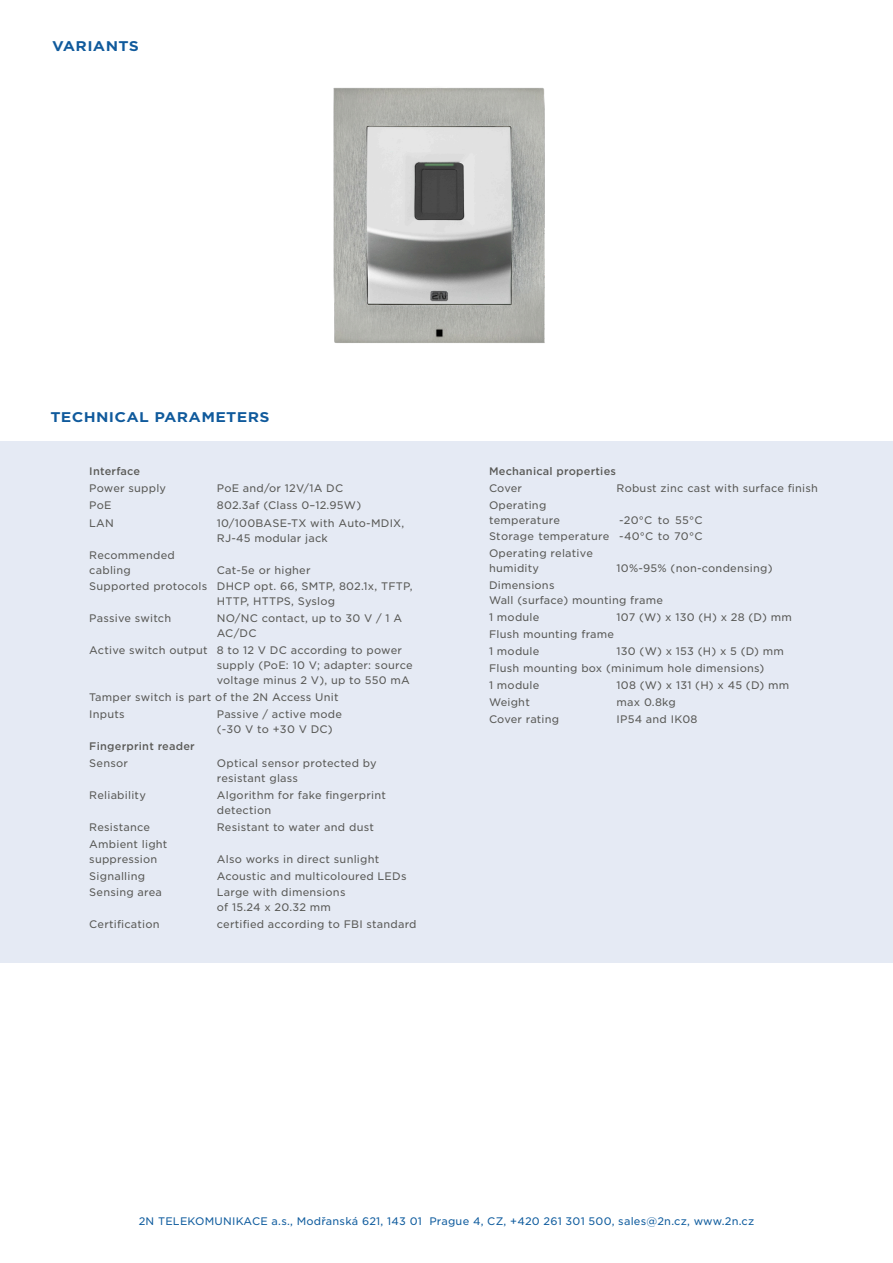
<style>
.page{position:relative;width:893px;height:1263px;background:#fff}
.page>*{position:absolute;margin:0;border:0;box-sizing:border-box;transform-origin:0 0}
.Záložky{font:700 13.5px "Gotham S Sm";letter-spacing:.02em;color:#105a9c;scale:1.11 1}
.Text_7_10{font:10.5px/15px "Gotham S Sm";letter-spacing:.02em;color:#585855}
.Text_7_10-2{font:10.5px "Gotham S Sm";letter-spacing:.02em;color:#0f5c9e}
.Text_7_10-3{font:500 10.5px "Gotham S Sm";letter-spacing:.02em;color:#585855}
</style>
<div class="page">
<div style="left:0;top:441px;width:893px;height:522px;background:#e5eaf4"></div>
<img style="left:333px;top:87px;width:212px;height:256px">
<p class="Záložky" style="left:52px;top:37px;width:80px">VARIANTS</p>
<p class="Záložky" style="left:50px;top:407px;width:199px">TECHNICAL PARAMETERS</p>
<p class="Text_7_10-3" style="left:89px;top:464px;width:52px">Interface</p>
<p class="Text_7_10" style="left:89px;top:480px;width:78px">Power supply</p>
<p class="Text_7_10" style="left:217px;top:480px;width:128px">PoE and/or 12V/1A DC</p>
<p class="Text_7_10" style="left:89px;top:498px;width:24px">PoE</p>
<p class="Text_7_10" style="left:217px;top:498px;width:146px">802.3af (Class 0–12.95W)</p>
<p class="Text_7_10" style="left:89px;top:515px;width:26px">LAN</p>
<p class="Text_7_10" style="left:217px;top:515px;width:189px">10/100BASE-TX with Auto-MDIX,<br>RJ-45 modular jack</p>
<p class="Text_7_10" style="left:89px;top:547px;width:87px">Recommended cabling</p>
<p class="Text_7_10" style="left:217px;top:562px;width:95px">Cat-5e or higher</p>
<p class="Text_7_10" style="left:89px;top:579px;width:120px">Supported protocols</p>
<p class="Text_7_10" style="left:217px;top:579px;width:197px">DHCP opt. 66, SMTP, 802.1x, TFTP,<br>HTTP, HTTPS, Syslog</p>
<p class="Text_7_10" style="left:89px;top:611px;width:83px">Passive switch</p>
<p class="Text_7_10" style="left:217px;top:611px;width:187px">NO/NC contact, up to 30 V / 1 A<br>AC/DC</p>
<p class="Text_7_10" style="left:89px;top:643px;width:120px">Active switch output</p>
<p class="Text_7_10" style="left:217px;top:643px;width:197px">8 to 12 V DC according to power supply (PoE: 10 V; adapter: source voltage minus 2 V), up to 550 mA</p>
<p class="Text_7_10" style="left:89px;top:690px;width:251px">Tamper switch is part of the 2N Access Unit</p>
<p class="Text_7_10" style="left:89px;top:706px;width:37px">Inputs</p>
<p class="Text_7_10" style="left:217px;top:706px;width:127px">Passive / active mode</p>
<p class="Text_7_10" style="left:217px;top:721px;width:117px">(-30 V to +30 V DC)</p>
<p class="Text_7_10-3" style="left:89px;top:739px;width:107px">Fingerprint reader</p>
<p class="Text_7_10" style="left:89px;top:755px;width:40px">Sensor</p>
<p class="Text_7_10" style="left:217px;top:755px;width:161px">Optical sensor protected by resistant glass</p>
<p class="Text_7_10" style="left:89px;top:787px;width:58px">Reliability</p>
<p class="Text_7_10" style="left:217px;top:787px;width:171px">Algorithm for fake fingerprint detection</p>
<p class="Text_7_10" style="left:89px;top:819px;width:62px">Resistance</p>
<p class="Text_7_10" style="left:217px;top:819px;width:158px">Resistant to water and dust</p>
<p class="Text_7_10" style="left:89px;top:836px;width:80px">Ambient light</p>
<p class="Text_7_10" style="left:89px;top:851px;width:70px">suppression</p>
<p class="Text_7_10" style="left:217px;top:851px;width:164px">Also works in direct sunlight</p>
<p class="Text_7_10" style="left:89px;top:868px;width:57px">Signalling</p>
<p class="Text_7_10" style="left:217px;top:868px;width:191px">Acoustic and multicoloured LEDs</p>
<p class="Text_7_10" style="left:89px;top:885px;width:74px">Sensing area</p>
<p class="Text_7_10" style="left:217px;top:885px;width:130px">Large with dimensions</p>
<p class="Text_7_10" style="left:217px;top:900px;width:116px">of 15.24 x 20.32 mm</p>
<p class="Text_7_10" style="left:89px;top:917px;width:72px">Certification</p>
<p class="Text_7_10" style="left:217px;top:917px;width:201px">certified according to FBI standard</p>
<p class="Text_7_10-3" style="left:489px;top:464px;width:129px">Mechanical properties</p>
<p class="Text_7_10" style="left:489px;top:480px;width:35px">Cover</p>
<p class="Text_7_10" style="left:617px;top:480px;width:203px">Robust zinc cast with surface finish</p>
<p class="Text_7_10" style="left:489px;top:497px;width:59px">Operating</p>
<p class="Text_7_10" style="left:489px;top:512px;width:73px">temperature</p>
<p class="Text_7_10" style="left:489px;top:511px;width:215px;line-height:17px;text-align:justify;text-indent:130px">-20°C to 55°C Storage temperature -40°C to 70°C Operating relative</p>
<p class="Text_7_10" style="left:489px;top:561px;width:52px">humidity</p>
<p class="Text_7_10" style="left:617px;top:561px;width:157px">10%-95% (non-condensing)</p>
<p class="Text_7_10" style="left:489px;top:578px;width:67px">Dimensions</p>
<p class="Text_7_10" style="left:489px;top:593px;width:175px">Wall (surface) mounting frame</p>
<p class="Text_7_10" style="left:489px;top:610px;width:52px">1 module</p>
<p class="Text_7_10" style="left:617px;top:610px;width:177px">107 (W) x 130 (H) x 28 (D) mm</p>
<p class="Text_7_10" style="left:489px;top:626px;width:127px">Flush mounting frame</p>
<p class="Text_7_10" style="left:489px;top:643px;width:52px">1 module</p>
<p class="Text_7_10" style="left:617px;top:643px;width:169px">130 (W) x 153 (H) x 5 (D) mm</p>
<p class="Text_7_10" style="left:489px;top:660px;width:277px">Flush mounting box (minimum hole dimensions)</p>
<p class="Text_7_10" style="left:489px;top:677px;width:52px">1 module</p>
<p class="Text_7_10" style="left:617px;top:677px;width:174px">108 (W) x 131 (H) x 45 (D) mm</p>
<p class="Text_7_10" style="left:489px;top:694px;width:42px">Weight</p>
<p class="Text_7_10" style="left:617px;top:694px;width:61px">max 0.8kg</p>
<p class="Text_7_10" style="left:489px;top:711px;width:72px">Cover rating</p>
<p class="Text_7_10" style="left:617px;top:711px;width:83px">IP54 and IK08</p>
<p class="Text_7_10-2" style="left:139px;top:1214px;width:617px">2N TELEKOMUNIKACE a.s., Modřanská 621, 143 01 Prague 4, CZ, +420 261 301 500, sales@2n.cz, www.2n.cz</p>
</div>
